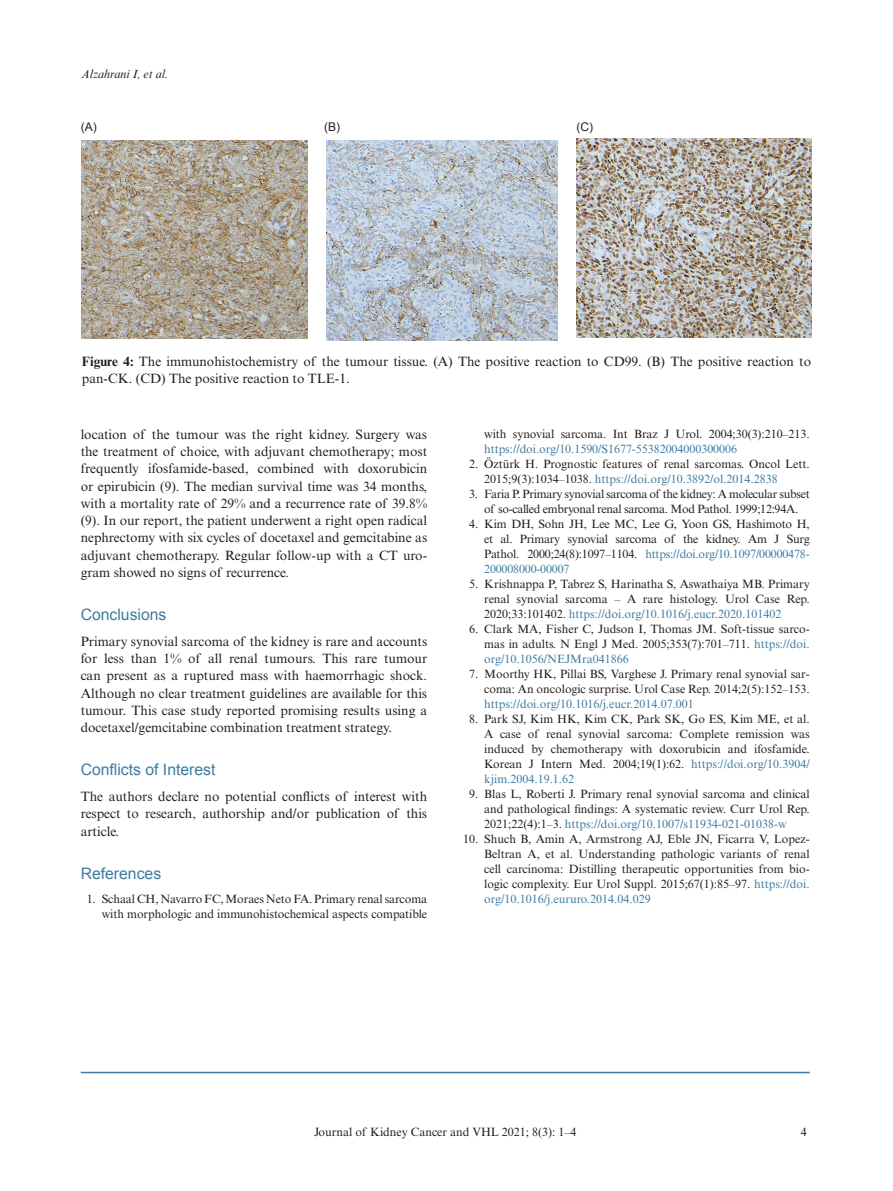
<style>
.page{position:relative;width:893px;height:1191px;background:#fff}
.page>*{position:absolute;margin:0;border:0;box-sizing:border-box;transform-origin:0 0}
.t1{font:15.75px "Arial";color:#3f7ba0}
.TX{font:13.5px/17.2px "Times New Roman MT Std";color:#231f20;text-align:justify}
.FGC{font:13.5px/17.2px "Times New Roman MT Std";color:#231f20}
.t2{font:12px/15px "Times New Roman MT Std";color:#231f20;text-align:justify}
.t3{font:12px/15px "Times New Roman MT Std";letter-spacing:-.025em;color:#231f20;text-align:center}
.t4{font:italic 12px "Times New Roman MT Std";color:#231f20}
.t5{font:12px "Arial";color:#231f20}
.s1{font-weight:700}
.s2{color:#3f7ba0}
</style>
<div class="page">
<hr style="left:81px;top:1071px;width:729px;height:2px;background:#3f7ba0">
<img style="left:82px;top:140px;width:225px;height:198px">
<img style="left:326px;top:140px;width:231px;height:201px">
<img style="left:576px;top:138px;width:235px;height:200px">
<p class="t4" style="left:81px;top:67px;width:89px">Alzahrani I, et al.</p>
<p class="t5" style="left:81px;top:119px;width:17px">(A)</p>
<p class="t5" style="left:324px;top:119px;width:17px">(B)</p>
<p class="t5" style="left:576px;top:119px;width:18px">(C)</p>
<p class="FGC" style="left:82px;top:352px;width:731px"><span class="s1">Figure 4:</span> The immunohistochemistry of the tumour tissue. (A) The positive reaction to CD99. (B) The positive reaction to pan-CK. (CD) The positive reaction to TLE-1.</p>
<p class="TX" style="left:81px;top:425px;width:348px">location of the tumour was the right kidney. Surgery was the treatment of choice, with adjuvant chemotherapy; most frequently ifosfamide-based, combined with doxorubicin or epirubicin (9). The median survival time was 34 months, with a mortality rate of 29% and a recurrence rate of 39.8% (9). In our report, the patient underwent a right open radical nephrectomy with six cycles of docetaxel and gemcitabine as adjuvant chemotherapy. Regular follow-up with a CT uro&shy;gram showed no signs of recurrence.</p>
<h1 class="t1" style="left:81px;top:604px;width:87px">Conclusions</h1>
<p class="TX" style="left:81px;top:632px;width:348px">Primary synovial sarcoma of the kidney is rare and accounts for less than 1% of all renal tumours. This rare tumour can present as a ruptured mass with haemorrhagic shock.<br>Although no clear treatment guidelines are available for this tumour. This case study reported promising results using a docetaxel/gemcitabine combination treatment strategy.</p>
<h1 class="t1" style="left:81px;top:759px;width:136px">Conflicts of Interest</h1>
<p class="TX" style="left:81px;top:788px;width:348px">The authors declare no potential conflicts of interest with respect to research, authorship and/or publication of this article.</p>
<h1 class="t1" style="left:81px;top:863px;width:82px">References</h1>
<p class="t2" style="left:87px;top:891px;width:342px;text-align:right">1. Schaal CH, Navarro FC, Moraes Neto FA. Primary renal sarcoma with morphologic and immunohistochemical aspects compatible</p>
<p class="t2" style="left:484px;top:426px;width:327px">with synovial sarcoma. Int Braz J Urol. 2004;30(3):210–213. <span class="s2">https://doi.org/10.1590/S1677-55382004000300006</span></p>
<p class="t2" style="left:484px;top:456px;width:327px;text-indent:-15px">2. Öztürk H. Prognostic features of renal sarcomas. Oncol Lett.<br>2015;9(3):1034–1038. <span class="s2">https://doi.org/10.3892/ol.2014.2838</span></p>
<p class="t3" style="left:469px;top:486px;width:342px">3. Faria P. Primary synovial sarcoma of the kidney: A molecular subset of so-called embryonal renal sarcoma. Mod Pathol. 1999;12:94A.</p>
<p class="t2" style="left:484px;top:516px;width:327px;text-indent:-15px">4. Kim DH, Sohn JH, Lee MC, Lee G, Yoon GS, Hashimoto H, et al. Primary synovial sarcoma of the kidney. Am J Surg Pathol. 2000;24(8):1097–1104. <span class="s2">https://doi.org/10.1097/00000478- 200008000-00007</span></p>
<p class="t2" style="left:484px;top:576px;width:327px;text-indent:-15px">5. Krishnappa P, Tabrez S, Harinatha S, Aswathaiya MB. Primary renal synovial sarcoma – A rare histology. Urol Case Rep.<br>2020;33:101402. <span class="s2">https://doi.org/10.1016/j.eucr.2020.101402</span></p>
<p class="t2" style="left:484px;top:621px;width:327px;text-indent:-15px">6. Clark MA, Fisher C, Judson I, Thomas JM. Soft-tissue sarco&shy;mas in adults. N Engl J Med. 2005;353(7):701–711. <span class="s2">https://doi. org/10.1056/NEJMra041866</span></p>
<p class="t2" style="left:484px;top:666px;width:327px;text-indent:-15px">7. Moorthy HK, Pillai BS, Varghese J. Primary renal synovial sar&shy;coma: An oncologic surprise. Urol Case Rep. 2014;2(5):152–153. <span class="s2">https://doi.org/10.1016/j.eucr.2014.07.001</span></p>
<p class="t2" style="left:484px;top:711px;width:327px;text-indent:-15px">8. Park SJ, Kim HK, Kim CK, Park SK, Go ES, Kim ME, et al.<br>A case of renal synovial sarcoma: Complete remission was induced by chemotherapy with doxorubicin and ifosfamide.<br>Korean J Intern Med. 2004;19(1):62. <span class="s2">https://doi.org/10.3904/ kjim.2004.19.1.62</span></p>
<p class="t2" style="left:484px;top:786px;width:327px;text-indent:-15px">9. Blas L, Roberti J. Primary renal synovial sarcoma and clinical and pathological findings: A systematic review. Curr Urol Rep.<br>2021;22(4):1–3. <span class="s2">https://doi.org/10.1007/s11934-021-01038-w</span></p>
<p class="t2" style="left:484px;top:831px;width:327px;text-indent:-21px">10. Shuch B, Amin A, Armstrong AJ, Eble JN, Ficarra V, Lopez-Beltran A, et al. Understanding pathologic variants of renal cell carcinoma: Distilling therapeutic opportunities from bio&shy;logic complexity. Eur Urol Suppl. 2015;67(1):85–97. <span class="s2">https://doi. org/10.1016/j.eururo.2014.04.029</span></p>
<p class="t2" style="left:314px;top:1124px;width:264px">Journal of Kidney Cancer and VHL 2021; 8(3): 1–4</p>
<p class="t2" style="left:801px;top:1124px;width:7px">4</p>
</div>
